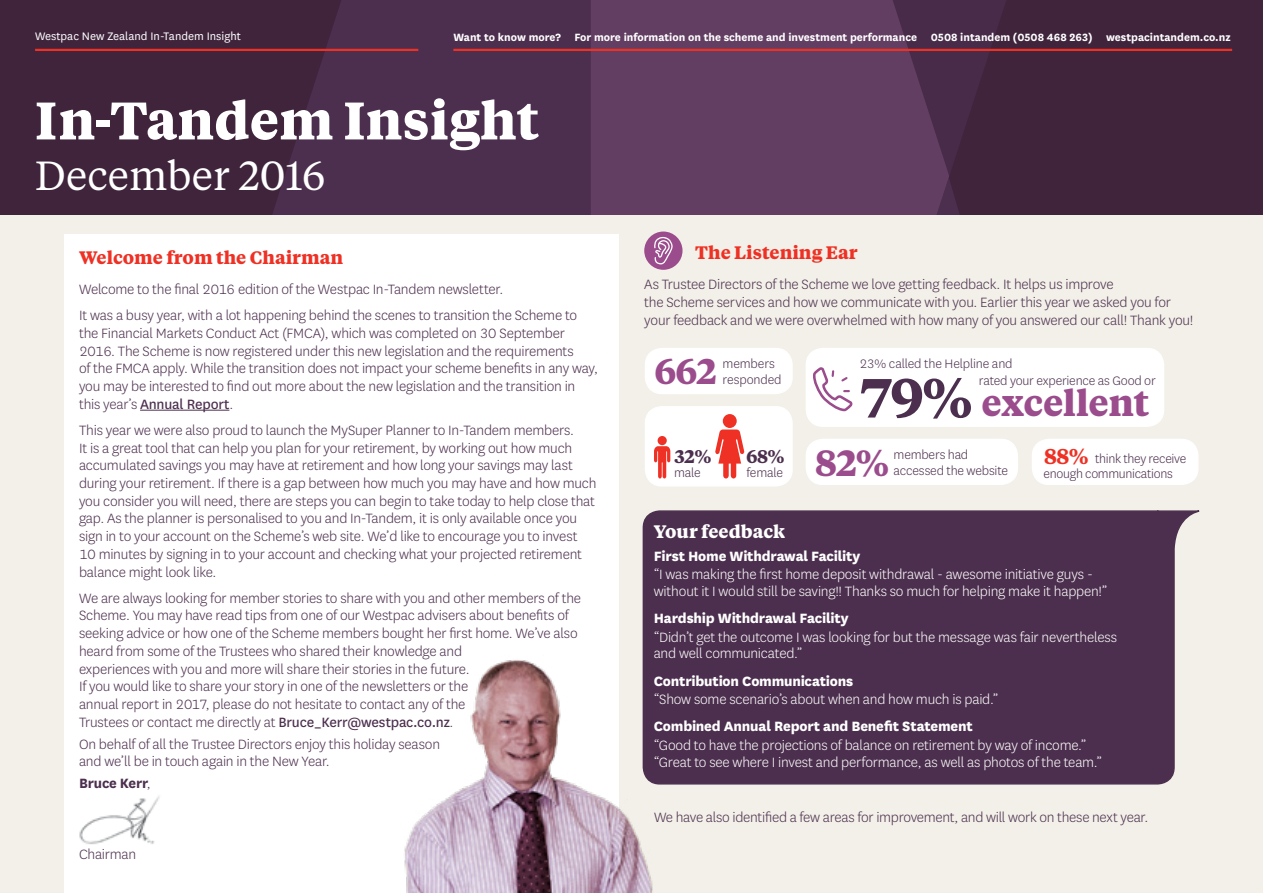
<style>
.page{position:relative;width:1263px;height:893px;background:#fff}
.page>*{position:absolute;margin:0;border:0;box-sizing:border-box;transform-origin:0 0}
.t1{font:700 52.5px "Tiempos Text";color:#fff}
.t2{font:40.5px "Tiempos Text";color:#fff}
.t3{font:700 36.3px "Tiempos Text";letter-spacing:-.01em;color:#9b4c8c}
.t4{font:700 35.55px "Tiempos Text";color:#9b4c8c}
.t5{font:700 21.3px "Tiempos Text";color:#ee3124}
.t6{font:700 18.3px "Tiempos Text";color:#4c2f4e}
.t7{font:700 18px "Tiempos Text";color:#ee3124}
.t8{font:700 18px "Tiempos Text";color:#fff}
.t9{font:300 15.75px/17.7px "National";letter-spacing:-.015em;color:#4c2f4e}
.t10{font:300 15.75px/16.5px "National";letter-spacing:-.01em;color:#fff}
.t11{font:800 15.75px "National";letter-spacing:-.015em;color:#fff}
.t12{font:700 15.75px "National";letter-spacing:-.015em;color:#4c2f4e}
.t13{font:300 14.4px/16.5px "National";letter-spacing:-.015em;color:#4c2f4e}
.t14{font:12.75px "National";color:#fff}
.t15{font:700 12.3px "National";color:#fff}
.s1{font-weight:400}
.s2{font-weight:300}
.s3{font-size:54.75px;color:#4c2f4e}
</style>
<div class="page">
<div style="left:0;top:215px;width:1263px;height:678px;background:#f2f0e8"></div>
<div style="left:642px;top:510px;width:558px;height:275px;background:#4c2f4e"></div>
<svg style="left:591px;top:0;width:358px;height:215px;fill:#623e63"></svg>
<svg style="left:0;top:0;width:591px;height:215px;fill:#3f243c"></svg>
<div style="left:601px;top:177px;width:348px;height:38px;background:#623e63"></div>
<svg style="left:949px;top:0;width:314px;height:215px;fill:#3f243c"></svg>
<div style="left:64px;top:234px;width:555px;height:659px;background:#fff"></div>
<hr style="left:140px;top:410px;width:89px;height:1px;background:#4c2f4e">
<img style="left:79px;top:796px;width:81px;height:48px">
<img style="left:404px;top:655px;width:249px;height:238px">
<div style="left:644px;top:232px;width:38px;height:38px;background:#9b4c8c;border-radius:50%"></div>
<svg style="left:654px;top:237px;width:19px;height:27px"></svg>
<div style="left:806px;top:349px;width:357px;height:77px;background:#fff;border-radius:16px"></div>
<div style="left:806px;top:348px;width:358px;height:79px;border:1px solid #fff;border-radius:16px"></div>
<svg style="left:813px;top:367px;width:40px;height:44px"></svg>
<div style="left:645px;top:407px;width:147px;height:79px;background:#fff;border-radius:16px"></div>
<div style="left:645px;top:406px;width:148px;height:81px;border:1px solid #fff;border-radius:16px"></div>
<svg style="left:654px;top:446px;width:16px;height:32px"></svg>
<div style="left:658px;top:436px;width:9px;height:9px;background:#ee3124;border-radius:50%"></div>
<div style="left:723px;top:414px;width:14px;height:14px;background:#ee3124;border-radius:50%"></div>
<svg style="left:715px;top:429px;width:29px;height:49px"></svg>
<div style="left:806px;top:439px;width:211px;height:45px;background:#fff;border-radius:16px"></div>
<div style="left:806px;top:439px;width:212px;height:46px;border:1px solid #fff;border-radius:16px"></div>
<div style="left:1032px;top:439px;width:166px;height:45px;background:#fff;border-radius:16px"></div>
<div style="left:1032px;top:439px;width:166px;height:46px;border:1px solid #fff;border-radius:16px"></div>
<div style="left:645px;top:349px;width:147px;height:44px;background:#fff;border-radius:16px"></div>
<div style="left:645px;top:348px;width:148px;height:46px;border:1px solid #fff;border-radius:16px"></div>
<hr style="left:35px;top:49px;width:383px;height:2px;background:#ee3124">
<hr style="left:453px;top:49px;width:779px;height:2px;background:#ee3124">
<p class="t14" style="left:35px;top:27px;width:207px">Westpac New Zealand In-Tandem Insight</p>
<p class="t15" style="left:453px;top:29px;width:779px">Want to know more? For more information on the scheme and investment performance 0508 intandem (0508 468 263) westpacintandem.co.nz</p>
<h1 class="t1" style="left:35px;top:84px;width:505px">In-Tandem Insight</h1>
<h2 class="t2" style="left:35px;top:149px;width:292px">December 2016</h2>
<p class="t7" style="left:79px;top:244px;width:265px">Welcome from the Chairman</p>
<p class="t9" style="left:79px;top:276px;width:500px;line-height:26.2px">Welcome to the final 2016 edition of the Westpac In-Tandem newsletter.<br>It was a busy year, with a lot happening behind the scenes to transition the Scheme to</p>
<p class="t9" style="left:79px;top:324px;width:520px">the Financial Markets Conduct Act (FMCA), which was completed on 30 September 2016. The Scheme is now registered under this new legislation and the requirements<br>of the FMCA apply. While the transition does not impact your scheme benefits in any way, you may be interested to find out more about the new legislation and the transition in this year’s <span class="s1">Annual Report</span>.</p>
<p class="t9" style="left:79px;top:421px;width:519px">This year we were also proud to launch the MySuper Planner to In-Tandem members.<br>It is a great tool that can help you plan for your retirement, by working out how much accumulated savings you may have at retirement and how long your savings may last during your retirement. If there is a gap between how much you may have and how much you consider you will need, there are steps you can begin to take today to help close that gap. As the planner is personalised to you and In-Tandem, it is only available once you sign in to your account on the Scheme’s web site. We’d like to encourage you to invest 10 minutes by signing in to your account and checking what your projected retirement balance might look like.</p>
<p class="t9" style="left:79px;top:589px;width:504px">We are always looking for member stories to share with you and other members of the Scheme. You may have read tips from one of our Westpac advisers about benefits of seeking advice or how one of the Scheme members bought her first home. We’ve also heard from some of the Trustees who shared their knowledge and<br>experiences with you and more will share their stories in the future.<br>If you would like to share your story in one of the newsletters or the<br>annual report in 2017, please do not hesitate to contact any of the<br>Trustees or contact me directly at <span class="s1">Bruce_Kerr@westpac.co.nz</span>.</p>
<p class="t9" style="left:79px;top:734px;width:363px">On behalf of all the Trustee Directors enjoy this holiday season and we’ll be in touch again in the New Year.</p>
<p class="t12" style="left:79px;top:772px;width:73px">Bruce Kerr<span class="s2">,</span></p>
<p class="t9" style="left:79px;top:845px;width:59px">Chairman</p>
<p class="t7" style="left:695px;top:240px;width:164px">The Listening Ear</p>
<p class="t9" style="left:644px;top:275px;width:551px">As Trustee Directors of the Scheme we love getting feedback. It helps us improve<br>the Scheme services and how we communicate with you. Earlier this year we asked you for your feedback and we were overwhelmed with how many of you answered our call! Thank you!</p>
<h3 class="t4" style="left:655px;top:347px;width:64px">662</h3>
<p class="t13" style="left:723px;top:355px;width:54px">members</p>
<p class="t13" style="left:723px;top:371px;width:60px">responded</p>
<p class="t6" style="left:674px;top:444px;width:39px">32%</p>
<p class="t13" style="left:674px;top:464px;width:28px">male</p>
<p class="t6" style="left:746px;top:444px;width:39px">68%</p>
<p class="t13" style="left:746px;top:464px;width:38px">female</p>
<p class="t13" style="left:859px;top:355px;width:155px">23% called the Helpline and</p>
<h3 class="t3" style="left:859px;top:378px;width:291px"><span class="s3">79%</span> excellent</h3>
<p class="t13" style="left:979px;top:372px;width:178px">rated your experience as Good or</p>
<h3 class="t5" style="left:1044px;top:442px;width:46px">88%</h3>
<h3 class="t3" style="left:815px;top:437px;width:75px">82%</h3>
<p class="t13" style="left:894px;top:446px;width:116px">members had accessed the website</p>
<p class="t13" style="left:1043px;top:450px;width:144px;line-height:15.1px;text-indent:52px">think they receive enough communications</p>
<p class="t8" style="left:654px;top:519px;width:133px">Your feedback</p>
<p class="t11" style="left:654px;top:545px;width:208px">First Home Withdrawal Facility</p>
<p class="t10" style="left:654px;top:566px;width:455px">“I was making the first home deposit withdrawal - awesome initiative guys - without it I would still be saving!! Thanks so much for helping make it happen!”</p>
<p class="t11" style="left:654px;top:607px;width:196px">Hardship Withdrawal Facility</p>
<p class="t10" style="left:654px;top:628px;width:465px">“Didn’t get the outcome I was looking for but the message was fair nevertheless and well communicated.”</p>
<p class="t11" style="left:654px;top:669px;width:201px">Contribution Communications</p>
<p class="t10" style="left:654px;top:691px;width:346px">“Show some scenario’s about when and how much is paid.”</p>
<p class="t11" style="left:654px;top:715px;width:321px">Combined Annual Report and Benefit Statement</p>
<p class="t10" style="left:654px;top:737px;width:450px">“Good to have the projections of balance on retirement by way of income.” “Great to see where I invest and performance, as well as photos of the team.”</p>
<p class="t9" style="left:654px;top:808px;width:496px">We have also identified a few areas for improvement, and will work on these next year.</p>
</div>
